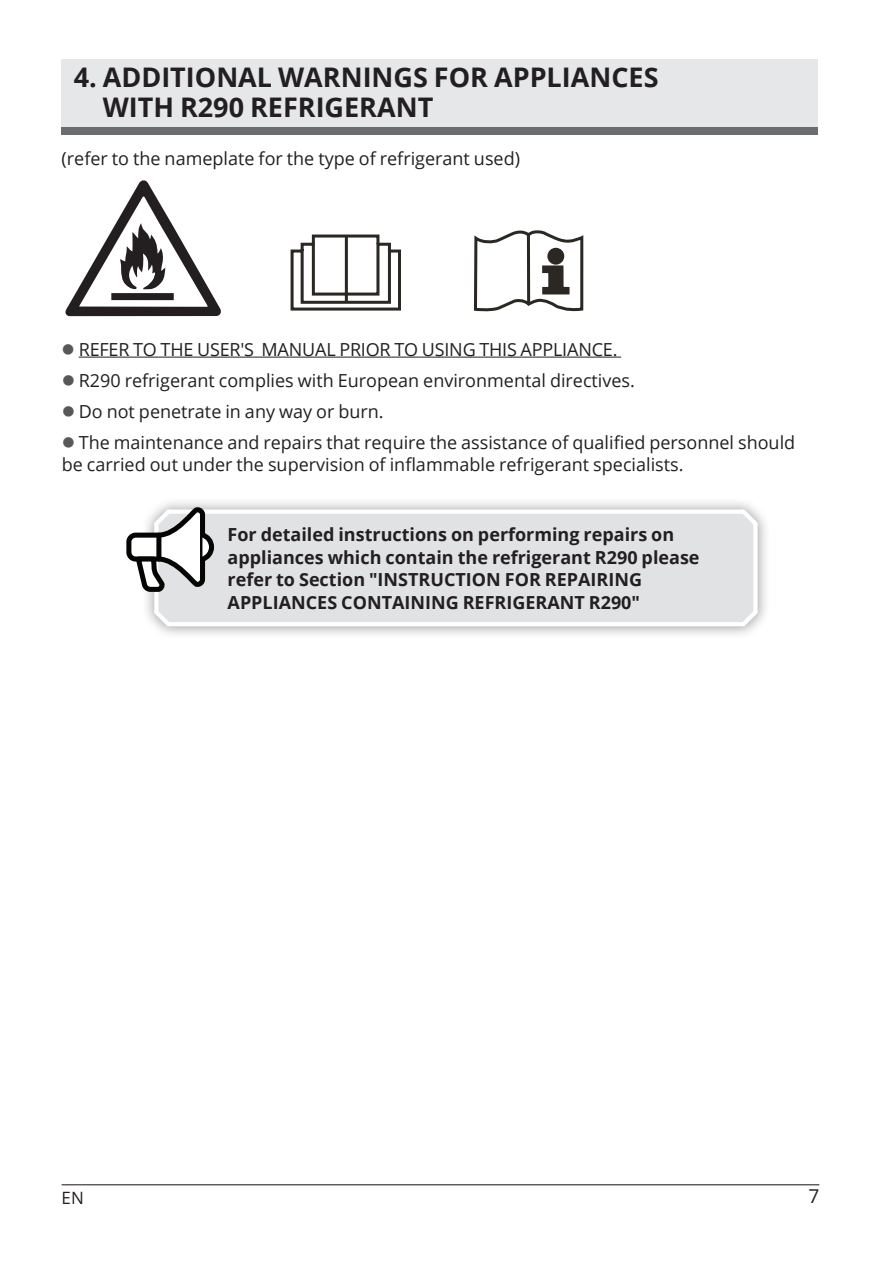
<style>
.page{position:relative;width:893px;height:1263px;background:#fff}
.page>*{position:absolute;margin:0;border:0;box-sizing:border-box;transform-origin:0 0}
.t1{font:700 27px/30px "Open Sans";color:#231f20}
.t2{font:19.05px "Open Sans";color:#231f20}
.t3{font:18px/22.5px "Open Sans";color:#231f20}
.t4{font:700 18px/22.5px "Open Sans";color:#231f20}
.t5{font:16.95px "Open Sans";color:#231f20}
.s1{color:#57585a}
</style>
<div class="page">
<hr style="left:62px;top:1184px;width:757px;height:1px;background:#231f20">
<div style="left:62px;top:59px;width:756px;height:68px;background:#e6e7e9"></div>
<div style="left:62px;top:127px;width:756px;height:8px;background:#6c6d70"></div>
<hr style="left:79px;top:357px;width:542px;height:1px;background:#231f20">
<div style="left:141px;top:496px;width:629px;height:143px;background:#231f20;opacity:.4"></div>
<svg style="left:152px;top:506px;width:608px;height:122px;background:#e2e3e5"></svg>
<svg style="left:126px;top:505px;width:91px;height:89px"></svg>
<svg style="left:65px;top:180px;width:156px;height:136px"></svg>
<svg style="left:474px;top:230px;width:110px;height:82px"></svg>
<svg style="left:290px;top:234px;width:111px;height:77px"></svg>
<h1 class="t1" style="left:103px;top:62px;width:557px;text-indent:-29px">4. ADDITIONAL WARNINGS FOR APPLIANCES<br>WITH R290 REFRIGERANT</h1>
<p class="t3" style="left:62px;top:147px;width:460px">(refer to the nameplate for the type of refrigerant used)</p>
<p class="t3" style="left:62px;top:337px;width:557px"><span class="s1">●</span> REFER TO THE USER'S MANUAL PRIOR TO USING THIS APPLIANCE.</p>
<p class="t3" style="left:62px;top:368px;width:575px"><span class="s1">●</span> R290 refrigerant complies with European environmental directives.</p>
<p class="t3" style="left:62px;top:399px;width:323px"><span class="s1">●</span> Do not penetrate in any way or burn.</p>
<p class="t3" style="left:62px;top:430px;width:735px"><span class="s1">●</span> The maintenance and repairs that require the assistance of qualified personnel should be carried out under the supervision of inflammable refrigerant specialists.</p>
<p class="t4" style="left:228px;top:523px;width:473px">For detailed instructions on performing repairs on appliances which contain the refrigerant R290 please refer to Section "INSTRUCTION FOR REPAIRING APPLIANCES CONTAINING REFRIGERANT R290"</p>
<p class="t5" style="left:62px;top:1186px;width:24px">EN</p>
<p class="t2" style="left:808px;top:1183px;width:12px">7</p>
</div>
